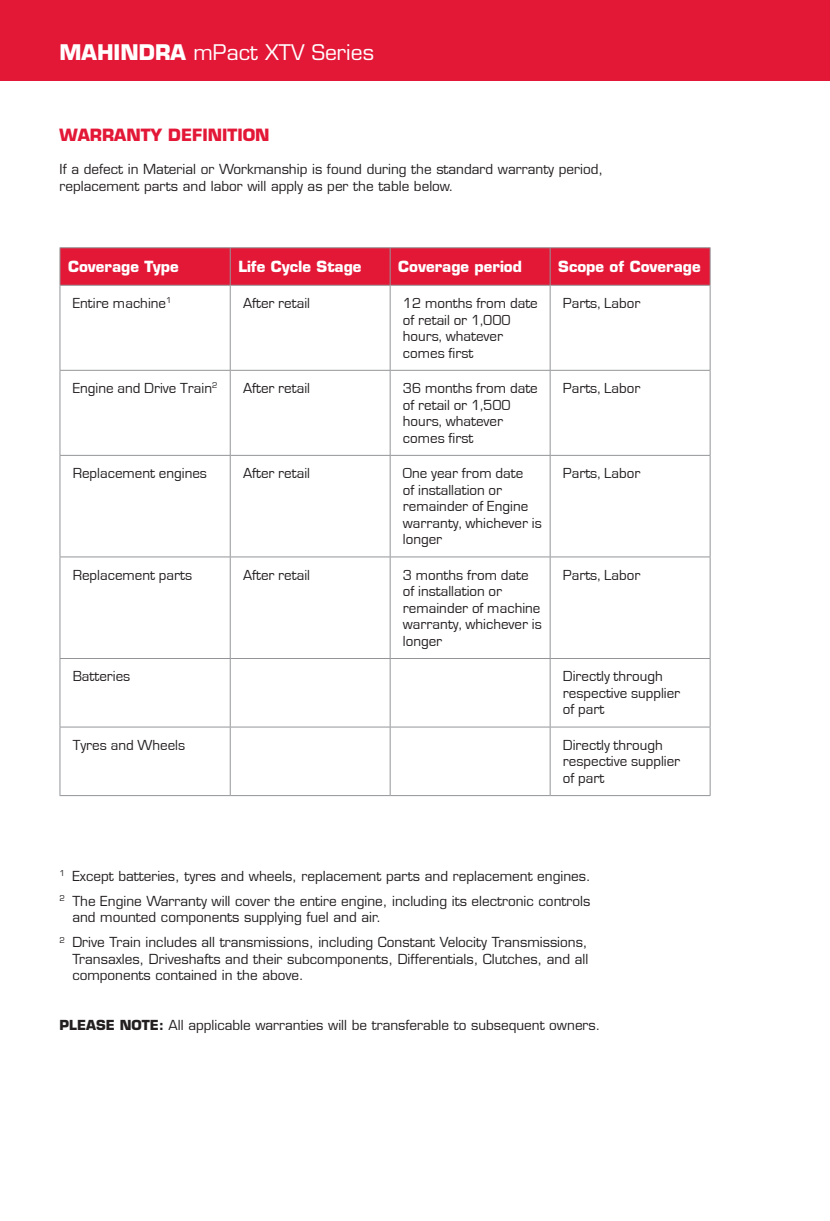
<style>
.page{position:relative;width:830px;height:1221px;background:#fff}
.page>*{position:absolute;margin:0;border:0;box-sizing:border-box;transform-origin:0 0}
.t1{font:21px "Eurostile";color:#fff}
.t2{font:700 16.5px "Eurostile";color:#e31837}
.t3{font:15px/16.5px "Eurostile";color:#231f20}
.t4{font:700 15px "Eurostile";color:#fff}
.t5{font:13.5px/16.5px "Eurostile";color:#231f20}
.s1{font-weight:700}
</style>
<div class="page">
<div style="left:0;top:0;width:829px;height:81px;background:#e31837"></div>
<div style="left:61px;top:248px;width:648px;height:37px;background:#e31837"></div>
<hr style="left:60px;top:247px;width:170px;height:1px;background:#939598">
<hr style="left:60px;top:248px;width:1px;height:37px;background:#939598">
<hr style="left:230px;top:247px;width:160px;height:1px;background:#939598">
<hr style="left:230px;top:248px;width:1px;height:37px;background:#939598">
<hr style="left:390px;top:247px;width:160px;height:1px;background:#939598">
<hr style="left:389px;top:248px;width:1px;height:37px;background:#939598">
<hr style="left:550px;top:247px;width:160px;height:1px;background:#939598">
<hr style="left:549px;top:248px;width:1px;height:37px;background:#939598">
<hr style="left:709px;top:248px;width:1px;height:37px;background:#939598">
<hr style="left:60px;top:285px;width:170px;height:1px;background:#939598">
<hr style="left:60px;top:285px;width:1px;height:85px;background:#939598">
<hr style="left:230px;top:285px;width:160px;height:1px;background:#939598">
<hr style="left:230px;top:285px;width:1px;height:85px;background:#939598">
<hr style="left:390px;top:285px;width:160px;height:1px;background:#939598">
<hr style="left:389px;top:285px;width:1px;height:85px;background:#939598">
<hr style="left:550px;top:285px;width:160px;height:1px;background:#939598">
<hr style="left:549px;top:285px;width:1px;height:85px;background:#939598">
<hr style="left:709px;top:285px;width:1px;height:85px;background:#939598">
<hr style="left:60px;top:370px;width:170px;height:1px;background:#939598">
<hr style="left:60px;top:370px;width:1px;height:85px;background:#939598">
<hr style="left:230px;top:370px;width:160px;height:1px;background:#939598">
<hr style="left:230px;top:370px;width:1px;height:85px;background:#939598">
<hr style="left:390px;top:370px;width:160px;height:1px;background:#939598">
<hr style="left:389px;top:370px;width:1px;height:85px;background:#939598">
<hr style="left:550px;top:370px;width:160px;height:1px;background:#939598">
<hr style="left:549px;top:370px;width:1px;height:85px;background:#939598">
<hr style="left:709px;top:370px;width:1px;height:85px;background:#939598">
<hr style="left:60px;top:455px;width:170px;height:1px;background:#939598">
<hr style="left:60px;top:455px;width:1px;height:101px;background:#939598">
<hr style="left:230px;top:455px;width:160px;height:1px;background:#939598">
<hr style="left:230px;top:455px;width:1px;height:101px;background:#939598">
<hr style="left:390px;top:455px;width:160px;height:1px;background:#939598">
<hr style="left:389px;top:455px;width:1px;height:101px;background:#939598">
<hr style="left:550px;top:455px;width:160px;height:1px;background:#939598">
<hr style="left:549px;top:455px;width:1px;height:101px;background:#939598">
<hr style="left:709px;top:455px;width:1px;height:101px;background:#939598">
<hr style="left:60px;top:556px;width:170px;height:1px;background:#939598">
<hr style="left:60px;top:557px;width:1px;height:101px;background:#939598">
<hr style="left:230px;top:556px;width:160px;height:1px;background:#939598">
<hr style="left:230px;top:557px;width:1px;height:101px;background:#939598">
<hr style="left:390px;top:556px;width:160px;height:1px;background:#939598">
<hr style="left:389px;top:557px;width:1px;height:101px;background:#939598">
<hr style="left:550px;top:556px;width:160px;height:1px;background:#939598">
<hr style="left:549px;top:557px;width:1px;height:101px;background:#939598">
<hr style="left:709px;top:557px;width:1px;height:101px;background:#939598">
<hr style="left:60px;top:658px;width:170px;height:1px;background:#939598">
<hr style="left:60px;top:659px;width:1px;height:67px;background:#939598">
<hr style="left:230px;top:658px;width:160px;height:1px;background:#939598">
<hr style="left:230px;top:659px;width:1px;height:67px;background:#939598">
<hr style="left:390px;top:658px;width:160px;height:1px;background:#939598">
<hr style="left:389px;top:659px;width:1px;height:67px;background:#939598">
<hr style="left:550px;top:658px;width:160px;height:1px;background:#939598">
<hr style="left:549px;top:659px;width:1px;height:67px;background:#939598">
<hr style="left:709px;top:659px;width:1px;height:67px;background:#939598">
<hr style="left:60px;top:726px;width:170px;height:1px;background:#939598">
<hr style="left:60px;top:727px;width:1px;height:68px;background:#939598">
<hr style="left:230px;top:726px;width:160px;height:1px;background:#939598">
<hr style="left:230px;top:727px;width:1px;height:68px;background:#939598">
<hr style="left:390px;top:726px;width:160px;height:1px;background:#939598">
<hr style="left:389px;top:727px;width:1px;height:68px;background:#939598">
<hr style="left:550px;top:726px;width:160px;height:1px;background:#939598">
<hr style="left:549px;top:727px;width:1px;height:68px;background:#939598">
<hr style="left:709px;top:727px;width:1px;height:68px;background:#939598">
<hr style="left:60px;top:795px;width:170px;height:1px;background:#939598">
<hr style="left:230px;top:795px;width:160px;height:1px;background:#939598">
<hr style="left:390px;top:795px;width:160px;height:1px;background:#939598">
<hr style="left:550px;top:795px;width:160px;height:1px;background:#939598">
<h1 class="t1" style="left:60px;top:40px;width:316px"><span class="s1">MAHINDRA</span> mPact XTV Series</h1>
<p class="t2" style="left:60px;top:124px;width:211px">WARRANTY DEFINITION</p>
<p class="t5" style="left:60px;top:161px;width:545px">If a defect in Material or Workmanship is found during the standard warranty period, replacement parts and labor will apply as per the table below.</p>
<p class="t4" style="left:68px;top:258px;width:112px">Coverage Type</p>
<p class="t4" style="left:238px;top:258px;width:125px">Life Cycle Stage</p>
<p class="t4" style="left:398px;top:258px;width:125px">Coverage period</p>
<p class="t4" style="left:558px;top:258px;width:144px">Scope of Coverage</p>
<p class="t3" style="left:73px;top:295px;width:100px">Entire machine<sup>1</sup></p>
<p class="t3" style="left:243px;top:295px;width:68px">After retail</p>
<p class="t3" style="left:403px;top:295px;width:136px">12 months from date of retail or 1,000 hours, whatever comes first</p>
<p class="t3" style="left:562px;top:295px;width:79px">Parts, Labor</p>
<p class="t3" style="left:73px;top:380px;width:146px">Engine and Drive Train<sup>2</sup></p>
<p class="t3" style="left:243px;top:380px;width:68px">After retail</p>
<p class="t3" style="left:403px;top:380px;width:136px">36 months from date of retail or 1,500 hours, whatever comes first</p>
<p class="t3" style="left:562px;top:380px;width:79px">Parts, Labor</p>
<p class="t3" style="left:73px;top:465px;width:136px">Replacement engines</p>
<p class="t3" style="left:243px;top:465px;width:68px">After retail</p>
<p class="t3" style="left:403px;top:465px;width:140px">One year from date<br>of installation or remainder of Engine warranty, whichever is longer</p>
<p class="t3" style="left:562px;top:465px;width:79px">Parts, Labor</p>
<p class="t3" style="left:73px;top:566px;width:121px">Replacement parts</p>
<p class="t3" style="left:243px;top:566px;width:68px">After retail</p>
<p class="t3" style="left:403px;top:566px;width:140px">3 months from date of installation or remainder of machine warranty, whichever is longer</p>
<p class="t3" style="left:562px;top:566px;width:79px">Parts, Labor</p>
<p class="t3" style="left:73px;top:668px;width:59px">Batteries</p>
<p class="t3" style="left:562px;top:668px;width:119px">Directly through respective supplier of part</p>
<p class="t3" style="left:73px;top:737px;width:114px">Tyres and Wheels</p>
<p class="t3" style="left:562px;top:737px;width:119px">Directly through respective supplier of part</p>
<p class="t5" style="left:60px;top:863px;width:532px;line-height:25px"><sup>1</sup> Except batteries, tyres and wheels, replacement parts and replacement engines.<br><sup>2</sup> The Engine Warranty will cover the entire engine, including its electronic controls</p>
<p class="t5" style="left:60px;top:904px;width:529px;line-height:25px;text-indent:13px">and mounted components supplying fuel and air.<br><sup>2</sup> Drive Train includes all transmissions, including Constant Velocity Transmissions,</p>
<p class="t5" style="left:72px;top:950px;width:517px">Transaxles, Driveshafts and their subcomponents, Differentials, Clutches, and all components contained in the above.</p>
<p class="t5" style="left:60px;top:1016px;width:542px"><span class="s1">PLEASE NOTE:</span> All applicable warranties will be transferable to subsequent owners.</p>
</div>
